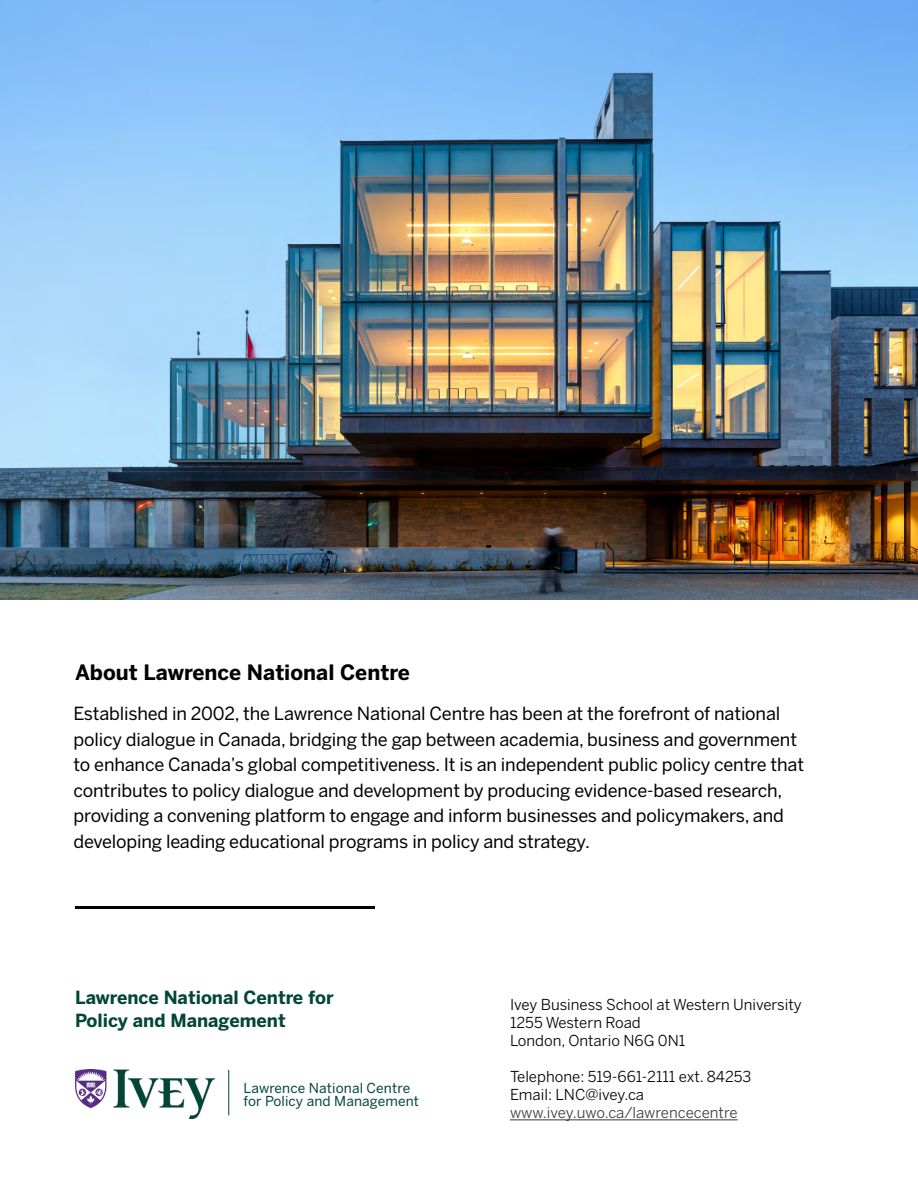
<style>
.page{position:relative;width:918px;height:1188px;background:#fff}
.page>*{position:absolute;margin:0;border:0;box-sizing:border-box;transform-origin:0 0}
.t1{font:700 21px "Benton Sans";color:#000}
.t2{font:18px/25.5px "Benton Sans";letter-spacing:-.01em;color:#000}
.t3{font:700 18px/22.5px "Benton Sans";color:#024638}
.t4{font:15px/18px "Benton Sans";color:#000}
.t5{font:15px "Benton Sans";color:#3c3c3c}
.t6{font:13.65px/13.6px "Benton Sans";letter-spacing:.01em;color:#024638}
</style>
<div class="page">
<img style="left:0;top:0;width:918px;height:600px">
<img style="left:75px;top:1070px;width:139px;height:48px">
<hr style="left:228px;top:1070px;width:1px;height:45px;background:#024638">
<hr style="left:510px;top:1119px;width:228px;height:1px;background:#3c3c3c">
<hr style="left:75px;top:906px;width:300px;height:3px;background:#000">
<p class="t1" style="left:75px;top:660px;width:336px">About Lawrence National Centre</p>
<p class="t2" style="left:74px;top:700px;width:732px">Established in 2002, the Lawrence National Centre has been at the forefront of national policy dialogue in Canada, bridging the gap between academia, business and government to enhance Canada’s global competitiveness. It is an independent public policy centre that contributes to policy dialogue and development by producing evidence-based research, providing a convening platform to engage and inform businesses and policymakers, and developing leading educational programs in policy and strategy.</p>
<p class="t3" style="left:75px;top:986px;width:260px">Lawrence National Centre for<br>Policy and Management</p>
<p class="t6" style="left:243px;top:1081px;width:177px">Lawrence National Centre for Policy and Management</p>
<p class="t4" style="left:510px;top:996px;width:293px">Ivey Business School at Western University<br>1255 Western Road<br>London, Ontario N6G 0N1</p>
<p class="t4" style="left:510px;top:1068px;width:243px">Telephone: 519-661-2111 ext. 84253<br>Email: LNC@ivey.ca</p>
<p class="t5" style="left:510px;top:1104px;width:229px">www.ivey.uwo.ca/lawrencecentre</p>
</div>
